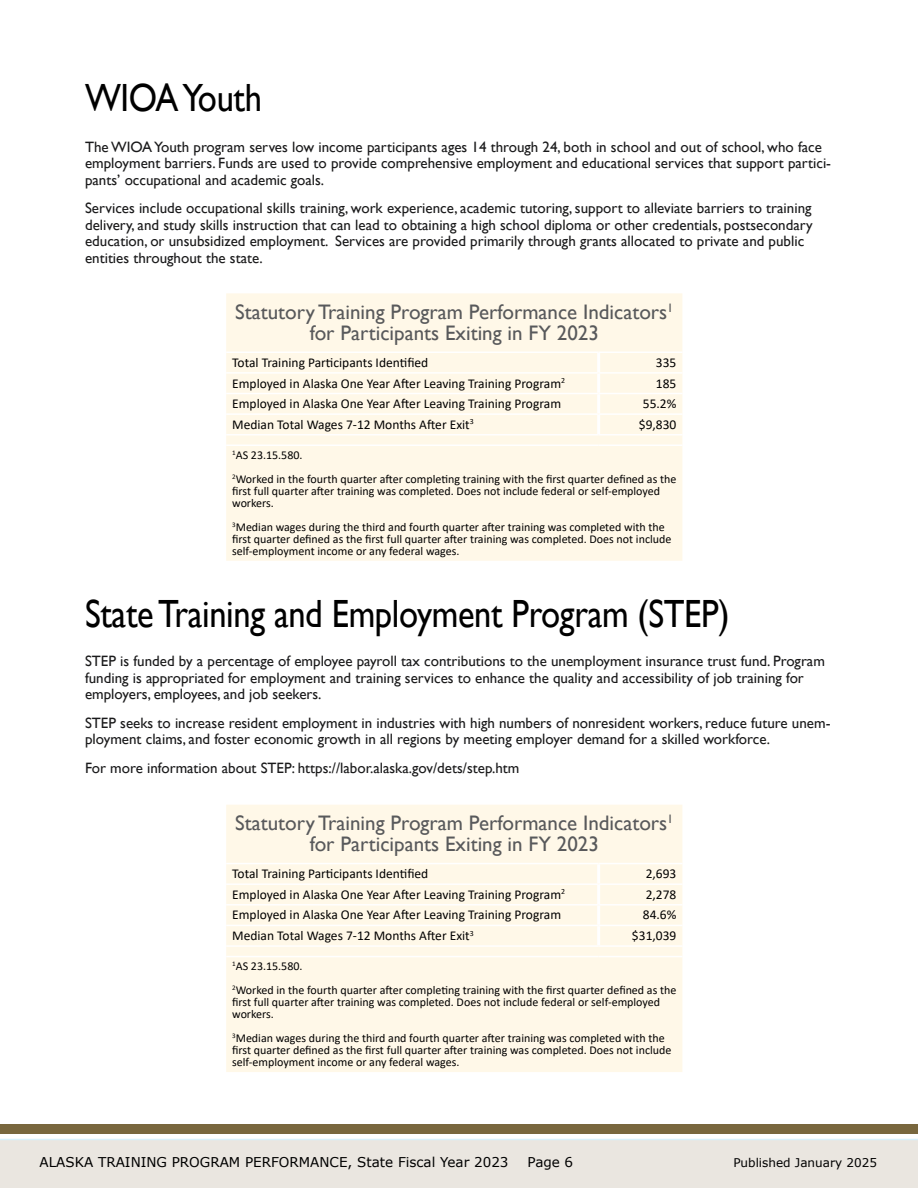
<style>
.page{position:relative;width:918px;height:1188px;background:#fff}
.page>*{position:absolute;margin:0;border:0;box-sizing:border-box;transform-origin:0 0}
.t1{font:39.3px "Gill Sans";letter-spacing:-.01em;color:#000;scale:.88 1}
.Default{font:21px/21px "Gill Sans";color:#58595b;text-align:center}
.Default-2{font:15px/16.5px "Gill Sans";color:#1a1a1b}
.Default-3{font:13.5px "Calibri";color:#000}
.t2{font:13.5px "Verdana";color:#000}
.Default-4{font:12px/12px "Calibri";color:#000}
.t3{font:12px "Verdana";color:#000}
</style>
<div class="page">
<div style="left:0;top:1139px;width:918px;height:49px;background:#eae6e0"></div>
<div style="left:0;top:1125px;width:918px;height:9px;background:#79673e"></div>
<div style="left:226px;top:293px;width:456px;height:268px;background:#fff8e8"></div>
<hr style="left:226px;top:352px;width:373px;height:1px;background:#fff">
<hr style="left:599px;top:352px;width:83px;height:1px;background:#fff">
<hr style="left:226px;top:372px;width:373px;height:2px;background:#fff">
<hr style="left:599px;top:372px;width:83px;height:2px;background:#fff">
<hr style="left:226px;top:393px;width:373px;height:1px;background:#fff">
<hr style="left:599px;top:393px;width:83px;height:1px;background:#fff">
<hr style="left:226px;top:413px;width:373px;height:2px;background:#fff">
<hr style="left:599px;top:413px;width:83px;height:2px;background:#fff">
<hr style="left:226px;top:434px;width:373px;height:2px;background:#fff">
<hr style="left:599px;top:434px;width:83px;height:2px;background:#fff">
<hr style="left:226px;top:445px;width:373px;height:1px;background:#fff">
<hr style="left:599px;top:445px;width:83px;height:1px;background:#fff">
<hr style="left:597px;top:353px;width:3px;height:19px;background:#fff">
<hr style="left:597px;top:374px;width:3px;height:19px;background:#fff">
<hr style="left:597px;top:394px;width:3px;height:19px;background:#fff">
<hr style="left:597px;top:415px;width:3px;height:19px;background:#fff">
<div style="left:226px;top:805px;width:456px;height:267px;background:#fff8e8"></div>
<hr style="left:226px;top:863px;width:373px;height:1px;background:#fff">
<hr style="left:599px;top:863px;width:83px;height:1px;background:#fff">
<hr style="left:226px;top:883px;width:373px;height:2px;background:#fff">
<hr style="left:599px;top:883px;width:83px;height:2px;background:#fff">
<hr style="left:226px;top:904px;width:373px;height:2px;background:#fff">
<hr style="left:599px;top:904px;width:83px;height:2px;background:#fff">
<hr style="left:226px;top:925px;width:373px;height:1px;background:#fff">
<hr style="left:599px;top:925px;width:83px;height:1px;background:#fff">
<hr style="left:226px;top:945px;width:373px;height:2px;background:#fff">
<hr style="left:599px;top:945px;width:83px;height:2px;background:#fff">
<hr style="left:226px;top:956px;width:373px;height:1px;background:#fff">
<hr style="left:599px;top:956px;width:83px;height:1px;background:#fff">
<hr style="left:597px;top:864px;width:3px;height:19px;background:#fff">
<hr style="left:597px;top:885px;width:3px;height:19px;background:#fff">
<hr style="left:597px;top:906px;width:3px;height:19px;background:#fff">
<hr style="left:597px;top:926px;width:3px;height:19px;background:#fff">
<p class="t1" style="left:85px;top:75px;width:203px">WIOA Youth</p>
<p class="Default-2" style="left:85px;top:139px;width:748px">The WIOA Youth program serves low income participants ages 14 through 24, both in school and out of school, who face employment barriers. Funds are used to provide comprehensive employment and educational services that support partici&shy;pants’ occupational and academic goals.</p>
<p class="Default-2" style="left:85px;top:200px;width:729px">Services include occupational skills training, work experience, academic tutoring, support to alleviate barriers to training delivery, and study skills instruction that can lead to obtaining a high school diploma or other credentials, postsecondary education, or unsubsidized employment. Services are provided primarily through grants allocated to private and public entities throughout the state.</p>
<p class="Default" style="left:235px;top:302px;width:440px">Statutory Training Program Performance Indicators<sup>1 </sup>for Participants Exiting in FY 2023</p>
<p class="Default-3" style="left:232px;top:353px;width:198px">Total Training Participants Identified</p>
<p class="Default-3" style="left:656px;top:353px;width:22px">335</p>
<p class="Default-3" style="left:232px;top:374px;width:334px">Employed in Alaska One Year After Leaving Training Program<sup>2</sup></p>
<p class="Default-3" style="left:656px;top:374px;width:22px">185</p>
<p class="Default-3" style="left:232px;top:394px;width:330px">Employed in Alaska One Year After Leaving Training Program</p>
<p class="Default-3" style="left:643px;top:394px;width:35px">55.2%</p>
<p class="Default-3" style="left:232px;top:415px;width:243px">Median Total Wages 7-12 Months After Exit<sup>3</sup></p>
<p class="Default-3" style="left:639px;top:415px;width:39px">$9,830</p>
<p class="Default-4" style="left:232px;top:448px;width:72px"><sup>1</sup>AS 23.15.580.</p>
<p class="Default-4" style="left:232px;top:472px;width:446px"><sup>2</sup>Worked in the fourth quarter after completing training with the first quarter defined as the first full quarter after training was completed. Does not include federal or self-employed workers.</p>
<p class="Default-4" style="left:232px;top:520px;width:441px"><sup>3</sup>Median wages during the third and fourth quarter after training was completed with the first quarter defined as the first full quarter after training was completed. Does not include self-employment income or any federal wages.</p>
<p class="t1" style="left:85px;top:590px;width:734px">State Training and Employment Program (STEP)</p>
<p class="Default-2" style="left:85px;top:653px;width:741px">STEP is funded by a percentage of employee payroll tax contributions to the unemployment insurance trust fund. Program funding is appropriated for employment and training services to enhance the quality and accessibility of job training for employers, employees, and job seekers.</p>
<p class="Default-2" style="left:85px;top:715px;width:747px">STEP seeks to increase resident employment in industries with high numbers of nonresident workers, reduce future unem&shy;ployment claims, and foster economic growth in all regions by meeting employer demand for a skilled workforce.</p>
<p class="Default-2" style="left:85px;top:760px;width:436px">For more information about STEP: https://labor.alaska.gov/dets/step.htm</p>
<p class="Default" style="left:235px;top:813px;width:440px">Statutory Training Program Performance Indicators<sup>1 </sup>for Participants Exiting in FY 2023</p>
<p class="Default-3" style="left:232px;top:864px;width:198px">Total Training Participants Identified</p>
<p class="Default-3" style="left:646px;top:864px;width:32px">2,693</p>
<p class="Default-3" style="left:232px;top:885px;width:334px">Employed in Alaska One Year After Leaving Training Program<sup>2</sup></p>
<p class="Default-3" style="left:646px;top:885px;width:32px">2,278</p>
<p class="Default-3" style="left:232px;top:906px;width:330px">Employed in Alaska One Year After Leaving Training Program</p>
<p class="Default-3" style="left:643px;top:906px;width:35px">84.6%</p>
<p class="Default-3" style="left:232px;top:926px;width:243px">Median Total Wages 7-12 Months After Exit<sup>3</sup></p>
<p class="Default-3" style="left:632px;top:926px;width:46px">$31,039</p>
<p class="Default-4" style="left:232px;top:960px;width:72px"><sup>1</sup>AS 23.15.580.</p>
<p class="Default-4" style="left:232px;top:984px;width:446px"><sup>2</sup>Worked in the fourth quarter after completing training with the first quarter defined as the first full quarter after training was completed. Does not include federal or self-employed workers.</p>
<p class="Default-4" style="left:232px;top:1032px;width:441px"><sup>3</sup>Median wages during the third and fourth quarter after training was completed with the first quarter defined as the first full quarter after training was completed. Does not include self-employment income or any federal wages.</p>
<p class="t2" style="left:40px;top:1153px;width:471px">ALASKA TRAINING PROGRAM PERFORMANCE, State Fiscal Year 2023</p>
<p class="t2" style="left:528px;top:1153px;width:47px">Page 6</p>
<p class="t3" style="left:733px;top:1154px;width:145px">Published January 2025</p>
</div>
